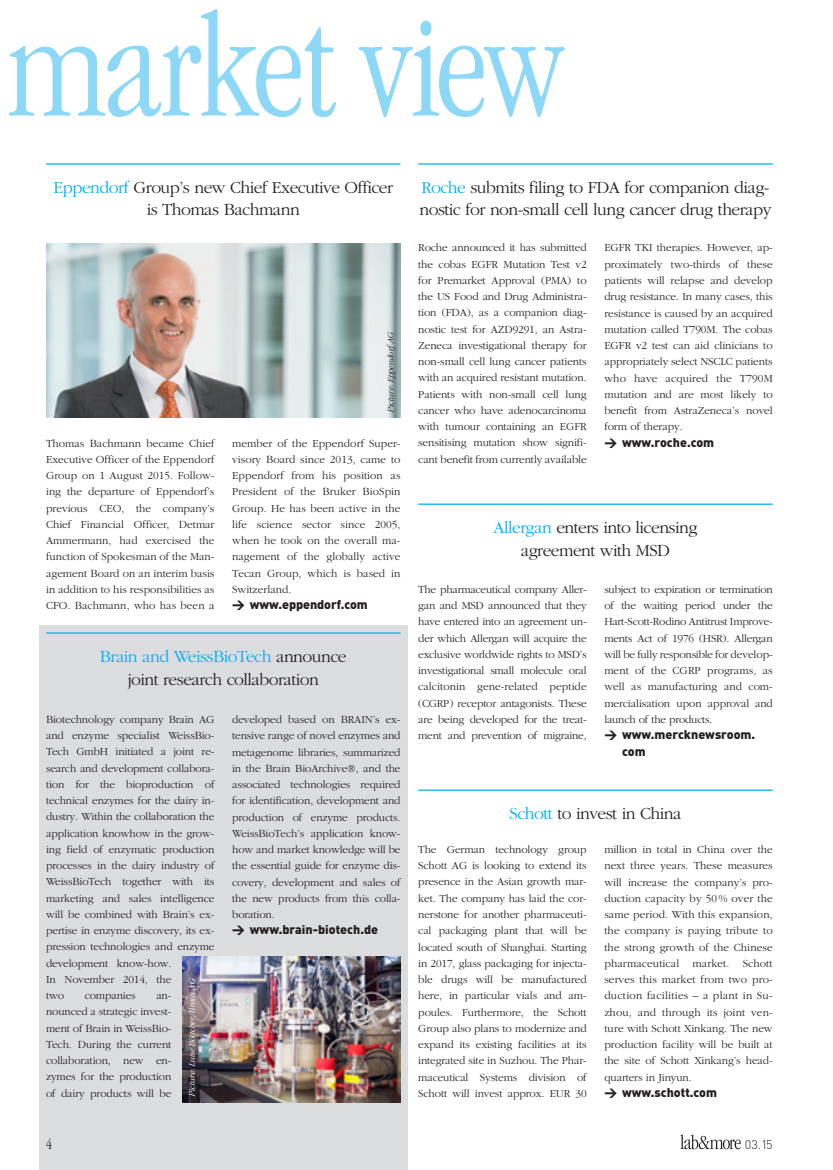
<style>
.page{position:relative;width:833px;height:1170px;background:#fff}
.page>*{position:absolute;margin:0;border:0;box-sizing:border-box;transform-origin:0 0}
.t1{font:300 condensed 150px "Garamond";letter-spacing:-.015em;color:#8dd7f7}
.t2{font:300 17.5px/22.5px "Garamond";letter-spacing:-.03em;color:#231f20;text-align:center}
.t3{font:300 condensed 15px "Garamond";color:#231f20}
.t4{font:900 12.5px/16.2px "DIN Pro";color:#231f20}
.t5{font:300 12.5px "DIN";color:#231f20}
.t6{font:300 11.25px/16.2px "Garamond";letter-spacing:-.01em;color:#231f20;text-align:justify}
.t7{font:italic 300 8.75px "Garamond";color:#fff}
.t8{font:italic 300 8.75px "Garamond";color:#231f20}
.s1{color:#00aeef}
.s2{font-family:"DIN"}
</style>
<div class="page">
<svg style="left:680px;top:1134px;width:60px;height:15px"></svg>
<div style="left:39px;top:626px;width:368px;height:543px;background:#dcdddf"></div>
<hr style="left:46px;top:163px;width:354px;height:1px;background:#00aeef">
<hr style="left:418px;top:163px;width:354px;height:1px;background:#00aeef">
<hr style="left:418px;top:789px;width:354px;height:1px;background:#00aeef">
<hr style="left:418px;top:503px;width:354px;height:2px;background:#00aeef">
<hr style="left:46px;top:632px;width:354px;height:1px;background:#00aeef">
<img style="left:46px;top:243px;width:354px;height:174px">
<img style="left:182px;top:956px;width:218px;height:146px">
<h1 class="t1" style="left:7px;top:-13px;width:556px">market view</h1>
<h2 class="t2" style="left:53px;top:176px;width:341px"><span class="s1">Eppendorf</span> Group’s new Chief Executive Officer is Thomas Bachmann</h2>
<h2 class="t2" style="left:419px;top:176px;width:353px;text-align:left"><span class="s1">Roche</span> submits filing to FDA for companion diag&shy;nostic for non-small cell lung cancer drug therapy</h2>
<p class="t6" style="left:46px;top:435px;width:170px">Thomas Bachmann became Chief Executive Officer of the Eppendorf Group on 1 August 2015. Follow&shy;ing the departure of Eppendorf’s previous CEO, the company’s Chief Financial Officer, Detmar Ammermann, had exercised the function of Spokesman of the Man&shy;agement Board on an interim basis in addition to his responsibilities as CFO. Bachmann, who has been a</p>
<p class="t8" style="left:386px;top:413px;width:83px;rotate:-90deg">Picture: Eppendorf AG</p>
<p class="t6" style="left:232px;top:435px;width:170px">member of the Eppendorf Super&shy;visory Board since 2013, came to Eppendorf from his position as President of the Bruker BioSpin Group. He has been active in the life science sector since 2005, when he took on the overall ma&shy;nagement of the globally active Tecan Group, which is based in Switzerland.</p>
<p class="t4" style="left:232px;top:596px;width:137px"><span class="s2">&gt;</span> www.eppendorf.com</p>
<h2 class="t2" style="left:100px;top:645px;width:248px"><span class="s1">Brain and WeissBioTech</span> announce joint research collaboration</h2>
<p class="t6" style="left:46px;top:711px;width:170px;text-align:left">Biotechnology company Brain AG and enzyme specialist WeissBio-<br>Tech GmbH initiated a joint re&shy;search and development collabora&shy;tion for the bioproduction of technical enzymes for the dairy in&shy;dustry. Within the collaboration the application knowhow in the grow&shy;ing field of enzymatic production processes in the dairy industry of<br>WeissBioTech together with its marketing and sales intelligence will be combined with Brain’s ex&shy;pertise in enzyme discovery, its ex&shy;pression technologies and enzyme development know-how.<br>In November 2014, the<br>two</p>
<p class="t7" style="left:187px;top:1096px;width:120px;rotate:-90deg">Picture: Luise Böttcher, Brain AG</p>
<p class="t6" style="left:85px;top:987px;width:53px">companies</p>
<p class="t6" style="left:46px;top:987px;width:127px;text-indent:110px">an&shy;nounced a strategic invest&shy;ment of Brain in WeissBio-Tech. During the current collaboration, new en&shy;zymes for the production of dairy products will be</p>
<p class="t6" style="left:232px;top:711px;width:170px">developed based on BRAIN’s ex&shy;tensive range of novel enzymes and metagenome libraries, summarized in the Brain BioArchive®, and the associated technologies required for identification, development and production of enzyme products.<br>WeissBioTech’s application know&shy;how and market knowledge will be the essential guide for enzyme dis&shy;covery, development and sales of the new products from this colla&shy;boration.</p>
<p class="t4" style="left:232px;top:921px;width:147px"><span class="s2">&gt;</span> www.brain-biotech.de</p>
<p class="t6" style="left:418px;top:240px;width:170px">Roche announced it has submitted the cobas EGFR Mutation Test v2 for Premarket Approval (PMA) to the US Food and Drug Administra&shy;tion (FDA), as a companion diag&shy;nostic test for AZD9291, an Astra-Zeneca investigational therapy for non-small cell lung cancer patients with an acquired resistant mutation.<br>Patients with non-small cell lung cancer who have adenocarcinoma with tumour containing an EGFR sensitising mutation show signifi&shy;cant benefit from currently available</p>
<p class="t6" style="left:604px;top:240px;width:170px">EGFR TKI therapies. However, ap&shy;proximately two-thirds of these patients will relapse and develop drug resistance. In many cases, this resistance is caused by an acquired mutation called T790M. The cobas EGFR v2 test can aid clinicians to appropriately select NSCLC patients who have acquired the T790M mutation and are most likely to benefit from AstraZeneca’s novel form of therapy.</p>
<p class="t4" style="left:604px;top:433px;width:111px"><span class="s2">&gt;</span> www.roche.com</p>
<h2 class="t2" style="left:493px;top:516px;width:205px"><span class="s1">Allergan</span> enters into licensing agreement with MSD</h2>
<p class="t6" style="left:418px;top:581px;width:170px">The pharmaceutical company Aller&shy;gan and MSD announced that they have entered into an agreement un&shy;der which Allergan will acquire the exclusive worldwide rights to MSD’s investigational small molecule oral calcitonin gene-related peptide (CGRP) receptor antagonists. These are being developed for the treat&shy;ment and prevention of migraine,</p>
<p class="t6" style="left:604px;top:581px;width:170px">subject to expiration or termination of the waiting period under the Hart-Scott-Rodino Antitrust Improve&shy;ments Act of 1976 (HSR). Allergan will be fully responsible for develop&shy;ment of the CGRP programs, as well as manufacturing and com&shy;mercialisation upon approval and launch of the products.</p>
<p class="t4" style="left:622px;top:726px;width:135px;text-indent:-18px"><span class="s2">&gt;</span> www.mercknewsroom. com</p>
<h2 class="t2" style="left:509px;top:802px;width:173px"><span class="s1">Schott</span> to invest in China</h2>
<p class="t6" style="left:418px;top:841px;width:170px">The German technology group Schott AG is looking to extend its presence in the Asian growth mar&shy;ket. The company has laid the cor&shy;nerstone for another pharmaceuti&shy;cal packaging plant that will be located south of Shanghai. Starting in 2017, glass packaging for injecta&shy;ble drugs will be manufactured here, in particular vials and am&shy;poules. Furthermore, the Schott Group also plans to modernize and expand its existing facilities at its integrated site in Suzhou. The Phar&shy;maceutical Systems division of Schott will invest approx. EUR 30</p>
<p class="t6" style="left:604px;top:841px;width:170px">million in total in China over the next three years. These measures will increase the company’s pro&shy;duction capacity by 50% over the same period. With this expansion, the company is paying tribute to the strong growth of the Chinese pharmaceutical market. Schott serves this market from two pro&shy;duction facilities – a plant in Su&shy;zhou, and through its joint ven&shy;ture with Schott Xinkang. The new production facility will be built at the site of Schott Xinkang’s head&shy;quarters in Jinyun.</p>
<p class="t4" style="left:604px;top:1083px;width:114px"><span class="s2">&gt;</span> www.schott.com</p>
<h3 class="t3" style="left:46px;top:1136px;width:7px">4</h3>
<p class="t5" style="left:745px;top:1136px;width:29px">03.15</p>
</div>
